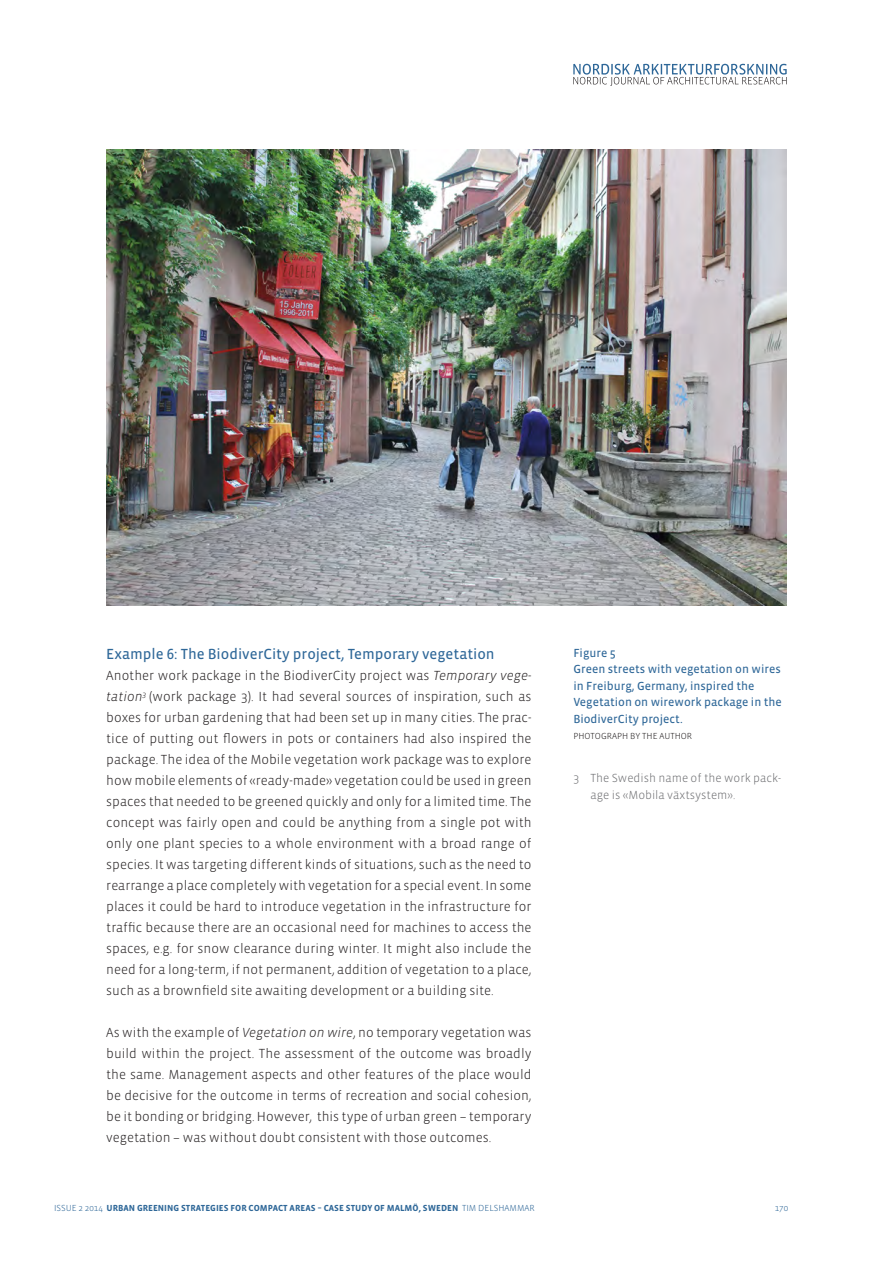
<style>
.page{position:relative;width:893px;height:1263px;background:#fff}
.page>*{position:absolute;margin:0;border:0;box-sizing:border-box;transform-origin:0 0}
.Overskrift_3{font:15px "Vista Sans OT";color:#2e6798}
.Overskrift_3-2{font:300 13.5px/21px "Vista Sans OT";color:#231f20;text-align:justify}
.Figurtekst{font:12px/16.5px "Vista Sans OT";color:#2e6798}
.Fotnote{font:300 12px/16.5px "Vista Sans OT";color:#6c6d70}
.t1{font:700 9px "Vista Sans OT";color:#2e6798}
.Foto{font:300 9px "Vista Sans OT";color:#231f20}
.t2{font:300 9px "Vista Sans OT";color:#2e6798}
.s1{font-style:italic}
.s2{font-weight:300}
</style>
<div class="page">
<svg style="left:573px;top:64px;width:214px;height:22px"></svg>
<img style="left:106px;top:150px;width:681px;height:455px">
<p class="Overskrift_3" style="left:106px;top:646px;width:390px">Example 6: The BiodiverCity project, Temporary vegetation</p>
<p class="Overskrift_3-2" style="left:106px;top:665px;width:427px">Another work package in the BiodiverCity project was <span class="s1">Temporary vege&shy;tation</span><sup>3</sup> (work package 3). It had several sources of inspiration, such as boxes for urban gardening that had been set up in many cities. The prac&shy;tice of putting out flowers in pots or containers had also inspired the package. The idea of the Mobile vegetation work package was to explore how mobile elements of «ready-made» vegetation could be used in green spaces that needed to be greened quickly and only for a limited time. The concept was fairly open and could be anything from a single pot with only one plant species to a whole environment with a broad range of species. It was targeting different kinds of situations, such as the need to rearrange a place completely with vegetation for a special event. In some places it could be hard to introduce vegetation in the infrastructure for traffic because there are an occasional need for machines to access the spaces, e.g. for snow clearance during winter. It might also include the need for a long-term, if not permanent, addition of vegetation to a place, such as a brownfield site awaiting development or a building site.</p>
<p class="Overskrift_3-2" style="left:106px;top:1022px;width:427px">As with the example of <span class="s1">Vegetation on wire</span>, no temporary vegetation was build within the project. The assessment of the outcome was broadly the same. Management aspects and other features of the place would be decisive for the outcome in terms of recreation and social cohesion, be it bonding or bridging. However, this type of urban green – temporary vegetation – was without doubt consistent with those outcomes.</p>
<p class="Figurtekst" style="left:573px;top:644px;width:44px">Figure 5</p>
<p class="Figurtekst" style="left:573px;top:661px;width:210px">Green streets with vegetation on wires in Freiburg, Germany, inspired the Vegetation on wirework package in the BiodiverCity project.</p>
<p class="Foto" style="left:573px;top:731px;width:120px">PHOTOGRAPH BY THE AUTHOR</p>
<p class="Fotnote" style="left:590px;top:770px;width:192px;text-indent:-17px">3 The Swedish name of the work pack&shy;age is «Mobila växtsystem».</p>
<p class="t1" style="left:54px;top:1204px;width:482px"><span class="s2">ISSUE 2 2014</span> URBAN GREENING STRATEGIES FOR COMPACT AREAS − CASE STUDY OF MALMÖ, SWEDEN <span class="s2">TIM DELSHAMMAR</span></p>
<p class="t2" style="left:775px;top:1204px;width:15px">170</p>
</div>
